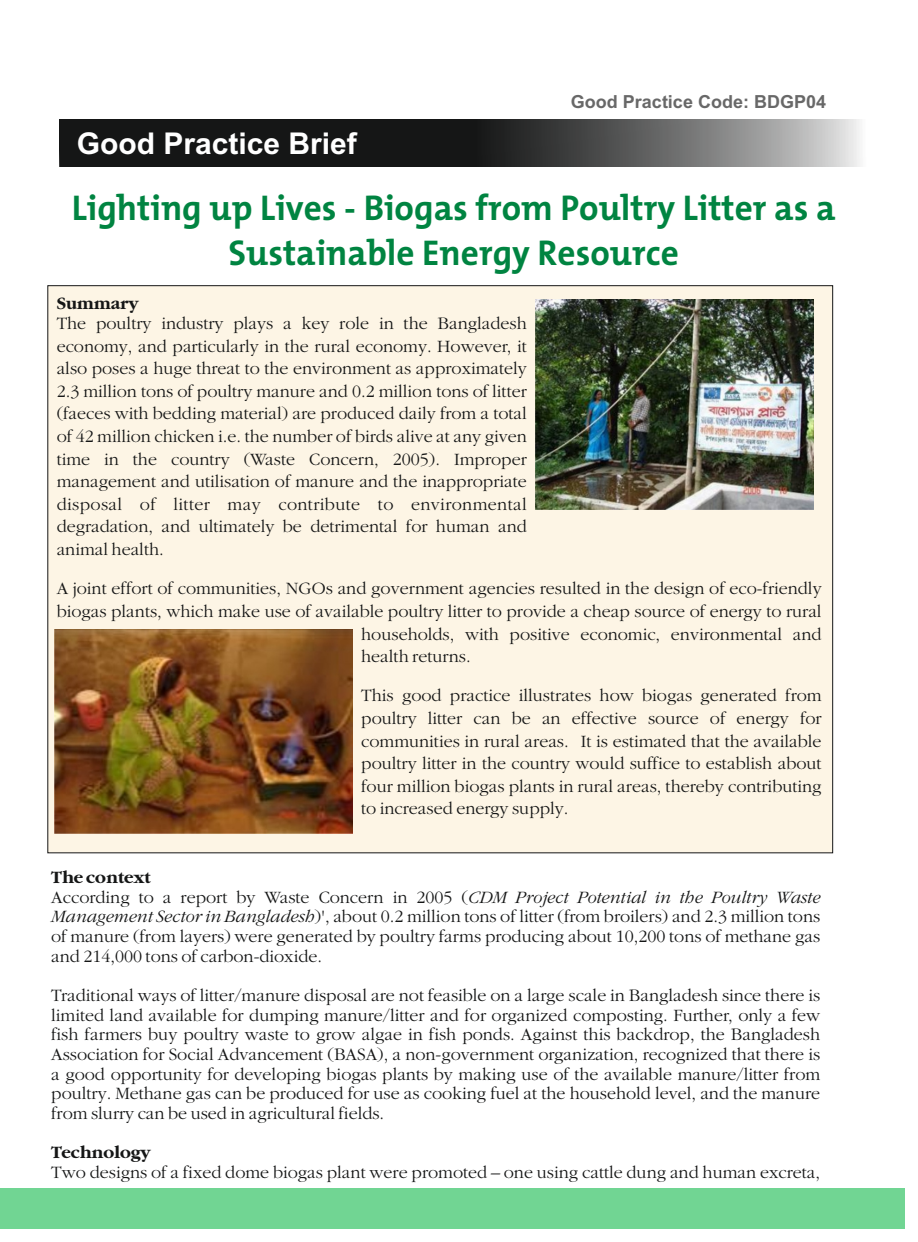
<style>
.page{position:relative;width:918px;height:1242px;background:#fff}
.page>*{position:absolute;margin:0;border:0;box-sizing:border-box;transform-origin:0 0}
.t1{font:36px/45px "The Mix Bold Plain";color:#008441;text-align:center}
.t2{font:700 30px "Arial";color:#fff}
.t3{font:300 18px/22.6px "Garamond";color:#151616;text-align:justify}
.t4{font:700 18px "Arial";color:#686868}
.t5{font:700 18px "Garamond";color:#151616}
.s1{font-weight:700}
.s2{font-style:italic}
</style>
<div class="page">
<svg style="left:59px;top:119px;width:801px;height:48px;background:#404141"></svg>
<div style="left:47px;top:285px;width:786px;height:568px;background:#fdf5e5"></div>
<div style="left:0;top:1188px;width:905px;height:41px;background:#71d593"></div>
<img style="left:55px;top:630px;width:298px;height:204px">
<img style="left:535px;top:300px;width:278px;height:209px">
<h2 class="t2" style="left:77px;top:132px;width:282px">Good Practice Brief</h2>
<p class="t4" style="left:571px;top:95px;width:257px">Good Practice Code: BDGP04</p>
<h1 class="t1" style="left:72px;top:185px;width:765px">Lighting up Lives - Biogas from Poultry Litter as a<br>Sustainable Energy Resource</h1>
<p class="t5" style="left:57px;top:296px;width:83px">Summary</p>
<p class="t3" style="left:57px;top:313px;width:472px">The poultry industry plays a key role in the Bangladesh economy, and particularly in the rural economy. However, it also poses a huge threat to the environment as approximately 2.3 million tons of poultry manure and 0.2 million tons of litter (faeces with bedding material) are produced daily from a total of 42 million chicken i.e. the number of birds alive at any given time in the country (Waste Concern, 2005). Improper management and utilisation of manure and the inappropriate disposal of litter may contribute to environmental degradation, and ultimately be detrimental for human and animal health.</p>
<p class="t3" style="left:57px;top:579px;width:766px">A joint effort of communities, NGOs and government agencies resulted in the design of eco-friendly</p>
<p class="t3" style="left:57px;top:601px;width:766px">biogas plants, which make use of available poultry litter to provide a cheap source of energy to rural</p>
<p class="t3" style="left:361px;top:624px;width:462px">households, with positive economic, environmental and</p>
<p class="t3" style="left:361px;top:646px;width:111px">health returns.</p>
<p class="t3" style="left:361px;top:686px;width:462px">This good practice illustrates how biogas generated from poultry litter can be an effective source of energy for communities in rural areas. It is estimated that the available poultry litter in the country would suffice to establish about four million biogas plants in rural areas, thereby contributing to increased energy supply.</p>
<p class="t3" style="left:51px;top:869px;width:771px;line-height:19.6px;text-align:left"><span class="s1">The context<br></span>According to a report by Waste Concern in 2005 (<span class="s2">CDM Project Potential in the Poultry Waste Management Sector in Bangladesh</span>)', about 0.2 million tons of litter (from broilers) and 2.3 million tons of manure (from layers) were generated by poultry farms producing about 10,200 tons of methane gas and 214,000 tons of carbon-dioxide.</p>
<p class="t3" style="left:51px;top:987px;width:771px;line-height:19.6px">Traditional ways of litter/manure disposal are not feasible on a large scale in Bangladesh since there is limited land available for dumping manure/litter and for organized composting. Further, only a few fish farmers buy poultry waste to grow algae in fish ponds. Against this backdrop, the Bangladesh Association for Social Advancement (BASA), a non-government organization, recognized that there is a good opportunity for developing biogas plants by making use of the available manure/litter from poultry. Methane gas can be produced for use as cooking fuel at the household level, and the manure from slurry can be used in agricultural fields.</p>
<p class="t5" style="left:51px;top:1145px;width:101px">Technology</p>
<p class="t3" style="left:51px;top:1162px;width:770px">Two designs of a fixed dome biogas plant were promoted – one using cattle dung and human excreta,</p>
</div>
